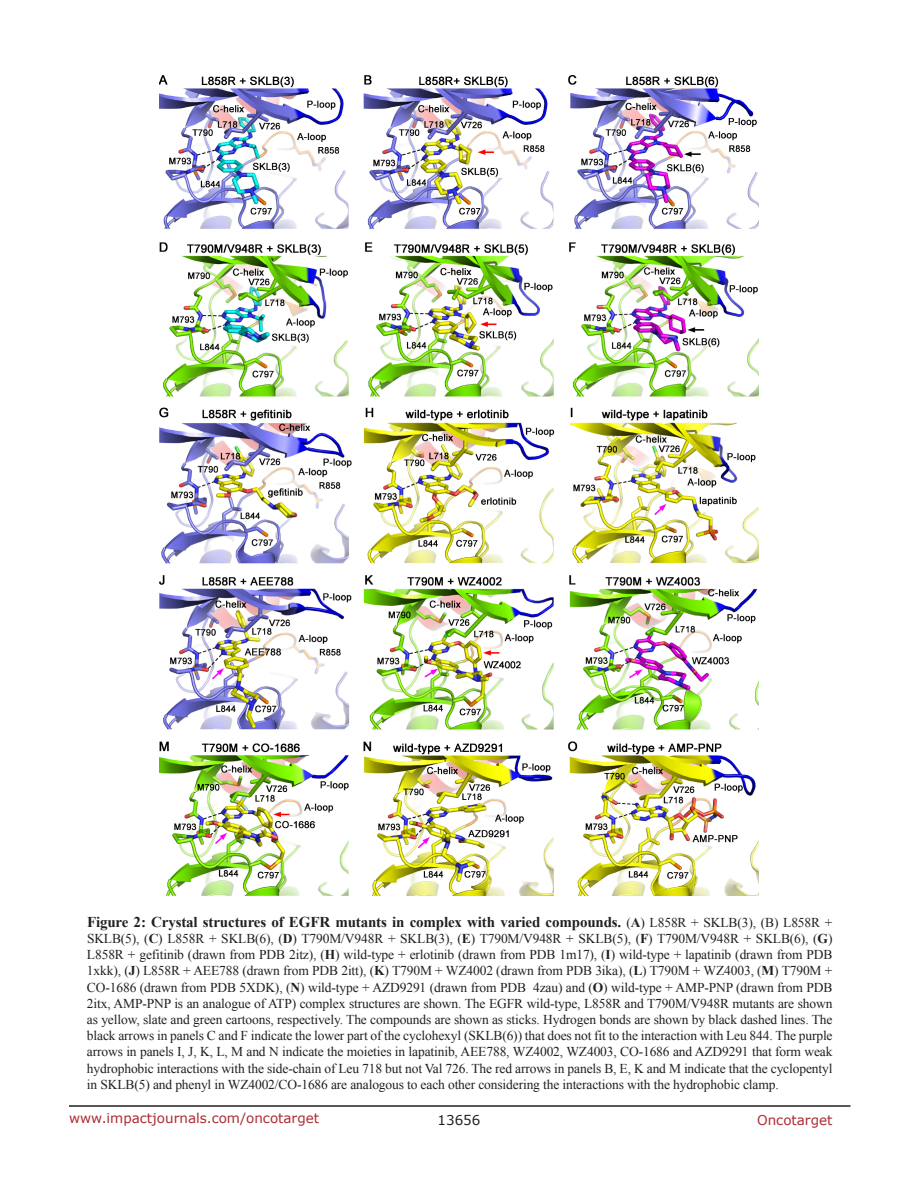
<style>
.page{position:relative;width:918px;height:1188px;background:#fff}
.page>*{position:absolute;margin:0;border:0;box-sizing:border-box;transform-origin:0 0}
.FigureText{font:700 15px "Times New Roman";letter-spacing:-.01em;color:#231f20}
.FigureText-2{font:13.5px/16.2px "Times New Roman";letter-spacing:-.01em;color:#231f20;text-align:justify}
.t1{font:13.5px "Verdana";color:#ac2b31}
.t2{font:13.5px "Verdana";color:#231f20}
.s1{font-weight:400;font-size:13.5px}
.s2{font-size:13.5px}
.s3{font-weight:700}
</style>
<div class="page">
<hr style="left:69px;top:1105px;width:781px;height:2px;background:#231f20">
<img style="left:160px;top:76px;width:598px;height:820px">
<p class="FigureText" style="left:87px;top:911px;width:747px">Figure 2: Crystal structures of EGFR mutants in complex with varied compounds. <span class="s1">(</span><span class="s2">A</span><span class="s1">) L858R + SKLB(3), (B) L858R +</span></p>
<p class="FigureText-2" style="left:87px;top:930px;width:747px">SKLB(5), (<span class="s3">C</span>) L858R + SKLB(6), (<span class="s3">D</span>) T790M/V948R + SKLB(3), (<span class="s3">E</span>) T790M/V948R + SKLB(5), (<span class="s3">F</span>) T790M/V948R + SKLB(6), (<span class="s3">G</span>)<br>L858R + gefitinib (drawn from PDB 2itz), (<span class="s3">H</span>) wild-type + erlotinib (drawn from PDB 1m17), (<span class="s3">I</span>) wild-type + lapatinib (drawn from PDB 1xkk), (<span class="s3">J</span>) L858R + AEE788 (drawn from PDB 2itt), (<span class="s3">K</span>) T790M + WZ4002 (drawn from PDB 3ika), (<span class="s3">L</span>) T790M + WZ4003, (<span class="s3">M</span>) T790M + CO-1686 (drawn from PDB 5XDK), (<span class="s3">N</span>) wild-type + AZD9291 (drawn from PDB 4zau) and (<span class="s3">O</span>) wild-type + AMP-PNP (drawn from PDB 2itx, AMP-PNP is an analogue of ATP) complex structures are shown. The EGFR wild-type, L858R and T790M/V948R mutants are shown as yellow, slate and green cartoons, respectively. The compounds are shown as sticks. Hydrogen bonds are shown by black dashed lines. The black arrows in panels C and F indicate the lower part of the cyclohexyl (SKLB(6)) that does not fit to the interaction with Leu 844. The purple arrows in panels I, J, K, L, M and N indicate the moieties in lapatinib, AEE788, WZ4002, WZ4003, CO-1686 and AZD9291 that form weak hydrophobic interactions with the side-chain of Leu 718 but not Val 726. The red arrows in panels B, E, K and M indicate that the cyclopentyl in SKLB(5) and phenyl in WZ4002/CO-1686 are analogous to each other considering the interactions with the hydrophobic clamp.</p>
<p class="t1" style="left:69px;top:1109px;width:252px">www.impactjournals.com/oncotarget</p>
<p class="t2" style="left:438px;top:1111px;width:44px">13656</p>
<p class="t1" style="left:757px;top:1111px;width:77px">Oncotarget</p>
</div>
